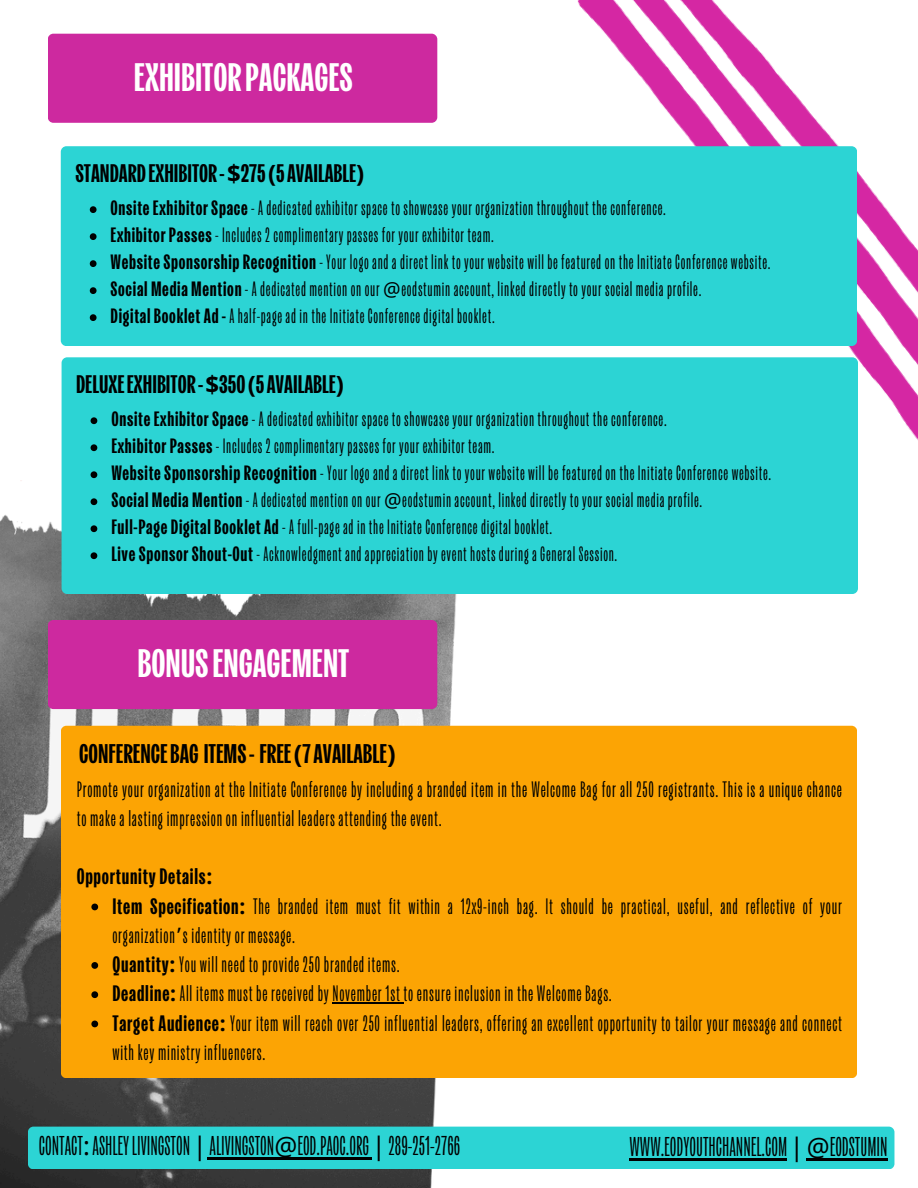
<style>
.page{position:relative;width:918px;height:1188px;background:#fff}
.page>*{position:absolute;margin:0;border:0;box-sizing:border-box;transform-origin:0 0}
.t1{font:700 extra-condensed 37.35px "Kensington Test";color:#fff}
.t2{font:extra-condensed 25.5px "Kensington Test";color:#000}
.t3{font:700 extra-condensed 25.35px "Kensington Test";color:#000}
.t4{font:700 extra-condensed 23.85px "Kensington Test";color:#000}
.t5{font:extra-condensed 21px/29.2px "Kensington Test";letter-spacing:.035em;color:#000}
.t6{font:700 extra-condensed 21px "Kensington Test";letter-spacing:.035em;color:#000}
.t7{font:extra-condensed 19.5px "Kensington Test";letter-spacing:.035em;color:#000}
.s1{font-family:"Noto Sans";font-stretch:normal}
.s2{font-weight:700}
.s3{font-family:"Noto Sans";font-weight:700;font-stretch:normal}
.s4{font-family:"Noto Sans Gurmukhi";font-stretch:normal}
</style>
<div class="page">
<img style="left:0;top:481px;width:459px;height:707px">
<div style="left:48px;top:620px;width:389px;height:89px;background:#cd299f;border-radius:6px"></div>
<div style="left:61px;top:726px;width:796px;height:352px;background:#fca404;border-radius:6px"></div>
<img style="left:577px;top:0;width:341px;height:440px">
<div style="left:62px;top:357px;width:796px;height:237px;background:#2cd4d4;border-radius:6px"></div>
<div style="left:61px;top:146px;width:796px;height:200px;background:#2cd4d4;border-radius:6px"></div>
<div style="left:28px;top:1127px;width:866px;height:42px;background:#2cd4d4;border-radius:6px"></div>
<svg style="left:91px;top:904px;width:7px;height:6px"></svg>
<svg style="left:91px;top:962px;width:7px;height:7px"></svg>
<svg style="left:91px;top:991px;width:7px;height:7px"></svg>
<hr style="left:332px;top:1003px;width:72px;height:1px;background:#000">
<svg style="left:91px;top:1021px;width:7px;height:6px"></svg>
<svg style="left:91px;top:417px;width:6px;height:7px"></svg>
<svg style="left:91px;top:444px;width:6px;height:7px"></svg>
<svg style="left:91px;top:471px;width:6px;height:7px"></svg>
<svg style="left:91px;top:498px;width:6px;height:7px"></svg>
<svg style="left:91px;top:525px;width:6px;height:7px"></svg>
<svg style="left:91px;top:552px;width:6px;height:7px"></svg>
<svg style="left:90px;top:206px;width:7px;height:7px"></svg>
<svg style="left:90px;top:233px;width:7px;height:7px"></svg>
<svg style="left:90px;top:260px;width:7px;height:7px"></svg>
<svg style="left:90px;top:287px;width:7px;height:7px"></svg>
<svg style="left:90px;top:314px;width:7px;height:7px"></svg>
<div style="left:48px;top:34px;width:389px;height:89px;background:#cd299f;border-radius:6px"></div>
<hr style="left:207px;top:1157px;width:165px;height:2px;background:#000">
<hr style="left:630px;top:1158px;width:157px;height:2px;background:#000">
<hr style="left:807px;top:1158px;width:81px;height:2px;background:#000">
<p class="t1" style="left:134px;top:53px;width:220px">EXHIBITORPACKAGES</p>
<p class="t4" style="left:75px;top:158px;width:291px">STANDARDEXHIBITOR-<span class="s1">$</span>275<span class="s1">(</span>5AVAILABLE<span class="s1">)</span></p>
<h1 class="t7" style="left:111px;top:195px;width:557px"><span class="s2">Onsite ExhibitorSpace</span> - A dedicated exhibitor space to showcase your organization throughout the conference.</h1>
<h2 class="t7" style="left:111px;top:222px;width:385px"><span class="s2">ExhibitorPasses</span> - Includes 2 complimentary passes for your exhibitor team.</h2>
<p class="t7" style="left:111px;top:249px;width:661px"><span class="s2">WebsiteSponsorshipRecognition</span>- Your logo and a direct link to your website will be featured on the Initiate Conference website.</p>
<h4 class="t7" style="left:111px;top:276px;width:592px"><span class="s2">Social Media Mention</span>- A dedicatedmention on our <span class="s1">@</span>eodstumin account, linked directly to your socialmedia profile.</h4>
<p class="t7" style="left:111px;top:303px;width:386px"><span class="s2">DigitalBookletAd-</span> A half-page ad in the Initiate Conference digital booklet.</p>
<p class="t4" style="left:76px;top:369px;width:269px">DELUXEEXHIBITOR-<span class="s1">$</span>350<span class="s1">(</span>5AVAILABLE<span class="s1">)</span></p>
<p class="t7" style="left:111px;top:406px;width:557px"><span class="s2">Onsite ExhibitorSpace</span> - A dedicated exhibitor space to showcase your organization throughout the conference.</p>
<p class="t7" style="left:111px;top:433px;width:385px"><span class="s2">ExhibitorPasses</span> - Includes 2 complimentary passes for your exhibitor team.</p>
<p class="t7" style="left:111px;top:460px;width:661px"><span class="s2">WebsiteSponsorshipRecognition</span>- Your logo and a direct link to your website will be featured on the Initiate Conference website.</p>
<p class="t7" style="left:111px;top:487px;width:592px"><span class="s2">Social Media Mention</span>- A dedicatedmention on our <span class="s1">@</span>eodstumin account, linked directly to your socialmedia profile.</p>
<p class="t7" style="left:111px;top:514px;width:442px"><span class="s2">Full-PageDigitalBookletAd</span>- A full-page ad in the Initiate Conference digital booklet.</p>
<p class="t7" style="left:111px;top:541px;width:508px"><span class="s2">LiveSponsorShout-Out</span> - Acknowledgment and appreciation by event hosts during a General Session.</p>
<p class="t1" style="left:137px;top:639px;width:213px">BONUSENGAGEMENT</p>
<h2 class="t3" style="left:79px;top:737px;width:318px">CONFERENCEBAG ITEMS- FREE<span class="s1">(</span>7AVAILABLE<span class="s1">)</span></h2>
<h2 class="t5" style="left:77px;top:774px;width:767px">Promote your organization at the Initiate Conference by including a branded item in the Welcome Bag for all 250 registrants. This is a unique chance tomake a lasting impression on influential leaders attending the event.</h2>
<p class="t6" style="left:77px;top:863px;width:137px">OpportunityDetails<span class="s1">:</span></p>
<p class="t5" style="left:112px;top:891px;width:731px"><span class="s2">Item Specification</span><span class="s3">:</span> The branded item must fit within a 12x9-inch bag. It should be practical, useful, and reflective of your organization<span class="s4">’</span>s identity ormessage.</p>
<p class="t5" style="left:112px;top:950px;width:289px"><span class="s2">Quantity</span><span class="s3">:</span> You will need to provide 250 branded items.</p>
<p class="t5" style="left:112px;top:979px;width:501px"><span class="s2">Deadline</span><span class="s3">:</span> All itemsmust be received by November 1st to ensure inclusion in the Welcome Bags.</p>
<p class="t5" style="left:112px;top:1008px;width:731px"><span class="s2">Target Audience</span><span class="s3">:</span> Your item will reach over 250 influential leaders, offering an excellent opportunity to tailor your message and connect with keyministry influencers.</p>
<h3 class="t2" style="left:39px;top:1128px;width:423px">CONTACT<span class="s1">:</span>ASHLEYLIVINGSTON<span class="s1">|</span>ALIVINGSTON<span class="s1">@</span>EOD.PAOC.ORG<span class="s1">|</span>289-251-2766</h3>
<h3 class="t2" style="left:630px;top:1130px;width:260px">WWW.EODYOUTHCHANNEL.COM<span class="s1">|@</span>EODSTUMIN</h3>
</div>
